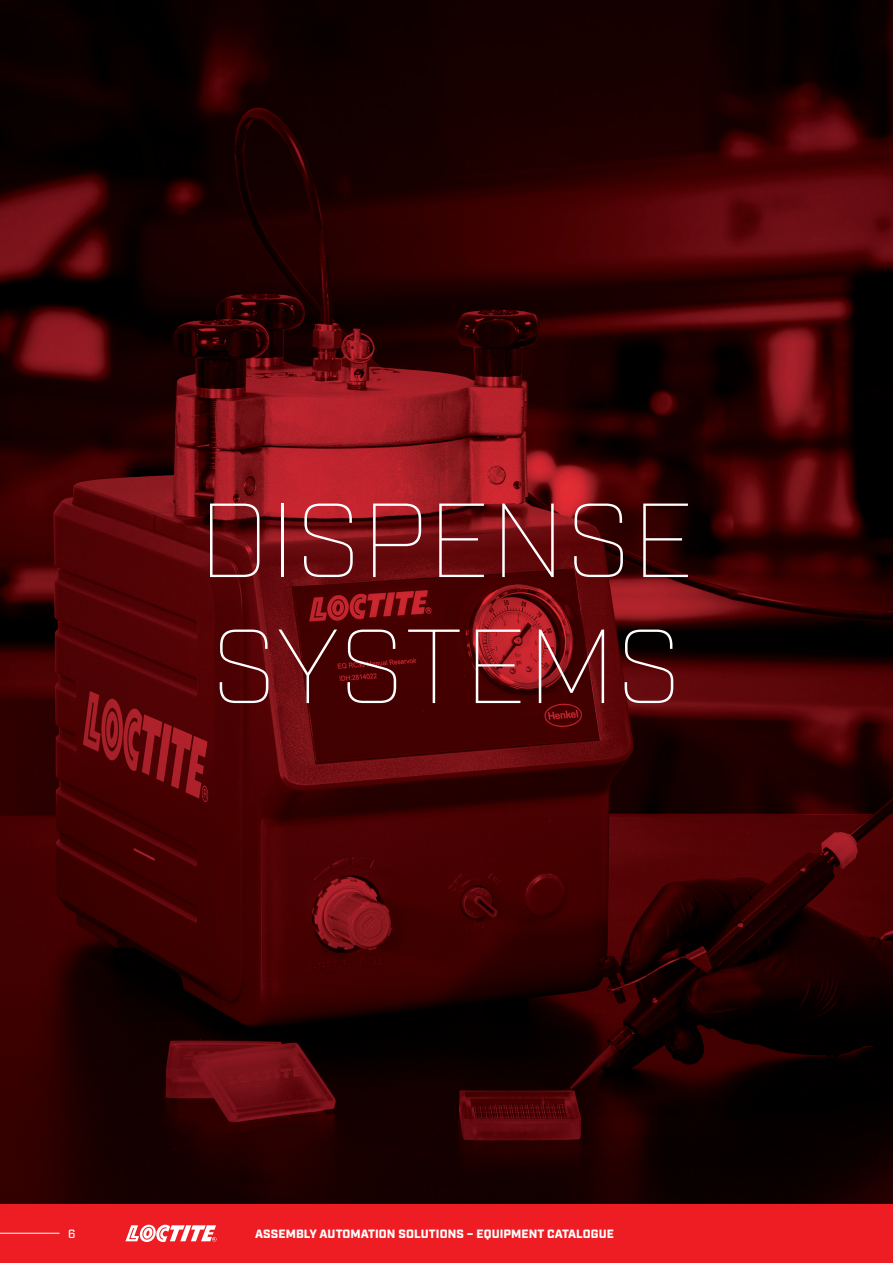
<style>
.page{position:relative;width:893px;height:1263px;background:#fff}
.page>*{position:absolute;margin:0;border:0;box-sizing:border-box;transform-origin:0 0}
.t1{font:100 105px/126px "Industry";letter-spacing:.01em;color:#fff}
.t2{font:900 12px "Industry";letter-spacing:.01em;color:#fff}
.t3{font:500 12px "Industry";color:#fff}
</style>
<div class="page">
<div style="left:0;top:1203px;width:893px;height:60px;background:#ee1d23"></div>
<hr style="left:0;top:1233px;width:60px;height:1px;background:#fff">
<svg style="left:125px;top:1225px;width:91px;height:17px"></svg>
<img style="left:0;top:0;width:893px;height:1203px">
<h1 class="t1" style="left:199px;top:477px;width:497px">DISPENSE<br>SYSTEMS</h1>
<p class="t3" style="left:68px;top:1226px;width:9px">6</p>
<p class="t2" style="left:255px;top:1226px;width:360px">ASSEMBLY AUTOMATION SOLUTIONS – EQUIPMENT CATALOGUE</p>
</div>
